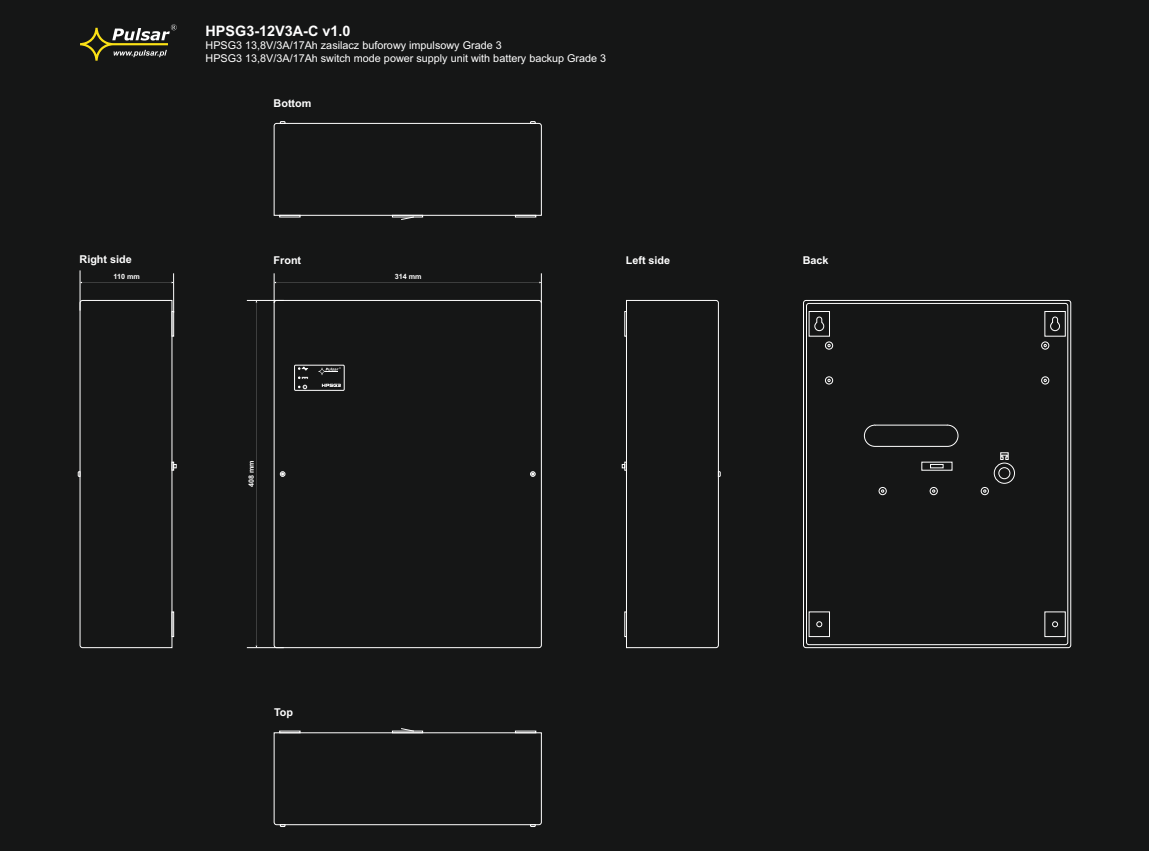
<style>
.page{position:relative;width:1149px;height:851px;background:#fff}
.page>*{position:absolute;margin:0;border:0;box-sizing:border-box;transform-origin:0 0}
.t1{font:700 14.4px "Arial";color:#fff}
.t2{font:10.8px/12.7px "Arial";color:#fff}
.t3{font:700 10.8px "Arial";color:#fff}
.t4{font:700 7.2px "Arial";color:#fff}
</style>
<div class="page">
<div style="left:0;top:0;width:1148px;height:850px;background:#151616"></div>
<svg style="left:80px;top:24px;width:97px;height:37px"></svg>
<hr style="left:541px;top:273px;width:1px;height:30px;background:#fff">
<hr style="left:274px;top:273px;width:1px;height:30px;background:#fff">
<svg style="left:81px;top:281px;width:92px;height:2px"></svg>
<svg style="left:274px;top:281px;width:267px;height:2px"></svg>
<hr style="left:247px;top:300px;width:37px;height:1px;background:#fff">
<hr style="left:247px;top:647px;width:37px;height:1px;background:#fff">
<svg style="left:255px;top:300px;width:2px;height:347px"></svg>
<hr style="left:173px;top:273px;width:1px;height:39px;background:#fff">
<hr style="left:80px;top:270px;width:1px;height:40px;background:#fff">
<svg style="left:273px;top:728px;width:269px;height:98px"></svg>
<div style="left:274px;top:300px;width:267px;height:347px;border:1px solid #fff;border-radius:3px"></div>
<svg style="left:280px;top:471px;width:5px;height:5px"></svg>
<svg style="left:622px;top:300px;width:98px;height:348px"></svg>
<svg style="left:78px;top:300px;width:98px;height:348px"></svg>
<svg style="left:530px;top:471px;width:5px;height:5px"></svg>
<svg style="left:273px;top:121px;width:269px;height:99px"></svg>
<div style="left:803px;top:300px;width:267px;height:347px;border:1px solid #fff;border-radius:3px"></div>
<div style="left:806px;top:303px;width:261px;height:342px;border:1px solid #fff;border-radius:2px"></div>
<svg style="left:808px;top:611px;width:21px;height:26px"></svg>
<svg style="left:808px;top:311px;width:21px;height:26px"></svg>
<div style="left:930px;top:464px;width:12px;height:4px;border:1px solid #fff"></div>
<svg style="left:1044px;top:611px;width:21px;height:26px"></svg>
<svg style="left:1044px;top:311px;width:21px;height:26px"></svg>
<div style="left:863px;top:425px;width:95px;height:21px;border:1px solid #fff;border-radius:11px"></div>
<div style="left:878px;top:487px;width:8px;height:7px;border:1px solid #fff;border-radius:50%"></div>
<div style="left:929px;top:487px;width:8px;height:7px;border:1px solid #fff;border-radius:50%"></div>
<div style="left:980px;top:487px;width:8px;height:7px;border:1px solid #fff;border-radius:50%"></div>
<div style="left:825px;top:376px;width:7px;height:8px;border:1px solid #fff;border-radius:50%"></div>
<div style="left:825px;top:342px;width:7px;height:7px;border:1px solid #fff;border-radius:50%"></div>
<div style="left:1041px;top:376px;width:7px;height:8px;border:1px solid #fff;border-radius:50%"></div>
<div style="left:1041px;top:342px;width:7px;height:7px;border:1px solid #fff;border-radius:50%"></div>
<div style="left:993px;top:463px;width:21px;height:20px;border:1px solid #fff;border-radius:50%"></div>
<div style="left:998px;top:467px;width:11px;height:12px;border:1px solid #fff;border-radius:50%"></div>
<svg style="left:1000px;top:452px;width:8px;height:7px"></svg>
<div style="left:294px;top:365px;width:50px;height:25px;border:1px solid #fff"></div>
<svg style="left:322px;top:383px;width:19px;height:4px"></svg>
<svg style="left:298px;top:385px;width:9px;height:4px"></svg>
<svg style="left:298px;top:366px;width:10px;height:4px"></svg>
<svg style="left:298px;top:376px;width:10px;height:3px"></svg>
<svg style="left:318px;top:367px;width:23px;height:8px"></svg>
<h1 class="t1" style="left:205px;top:26px;width:146px">HPSG3-12V3A-C v1.0</h1>
<p class="t2" style="left:205px;top:40px;width:402px">HPSG3 13,8V/3A/17Ah zasilacz buforowy impulsowy Grade 3<br>HPSG3 13,8V/3A/17Ah switch mode power supply unit with battery backup Grade 3</p>
<p class="t3" style="left:273px;top:99px;width:39px">Bottom</p>
<p class="t3" style="left:80px;top:255px;width:54px">Right side</p>
<p class="t3" style="left:273px;top:256px;width:29px">Front</p>
<p class="t3" style="left:625px;top:256px;width:46px">Left side</p>
<p class="t4" style="left:113px;top:274px;width:28px">110 mm</p>
<p class="t4" style="left:394px;top:274px;width:28px">314 mm</p>
<p class="t4" style="left:248px;top:487px;width:28px;rotate:-90deg">408 mm</p>
<p class="t3" style="left:274px;top:707px;width:20px">Top</p>
<p class="t3" style="left:802px;top:256px;width:27px">Back</p>
</div>
